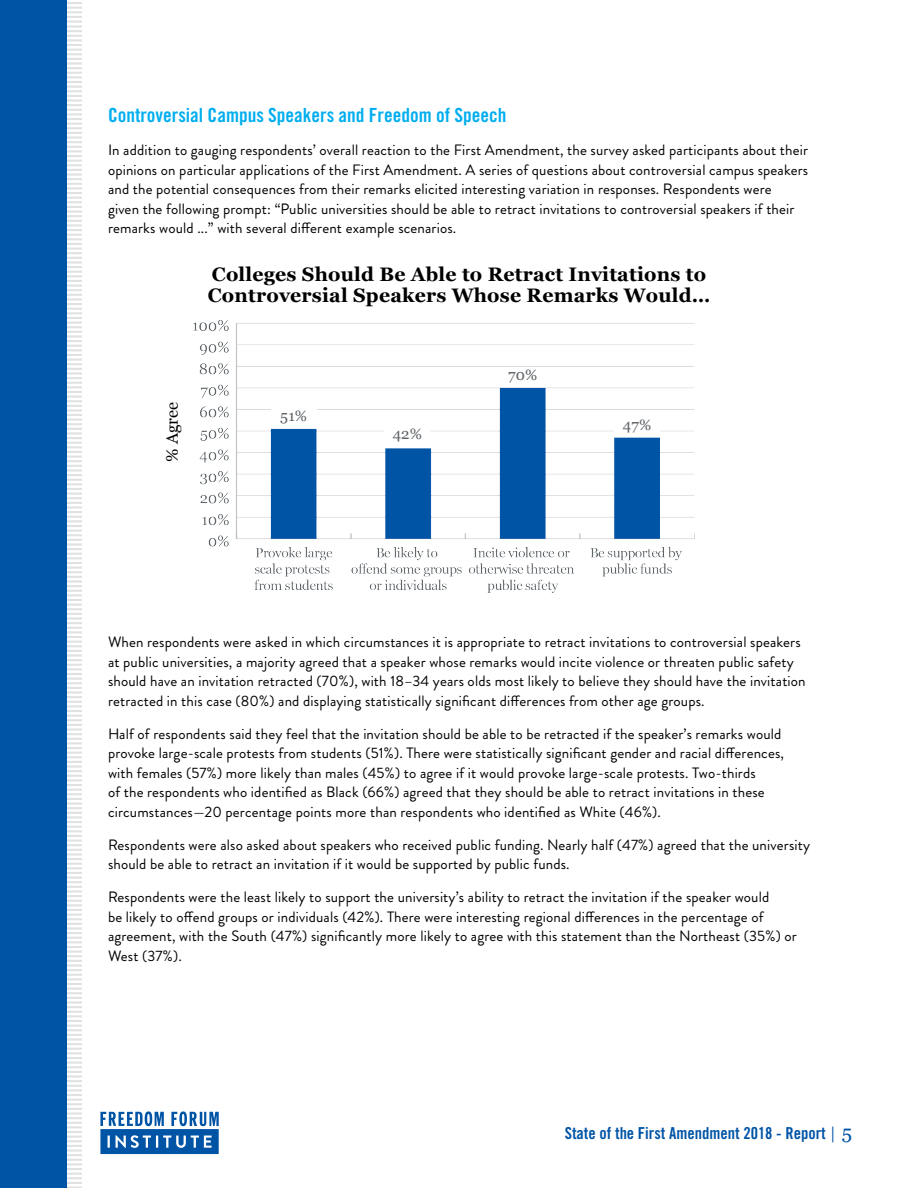
<style>
.page{position:relative;width:918px;height:1188px;background:#fff}
.page>*{position:absolute;margin:0;border:0;box-sizing:border-box;transform-origin:0 0}
.t1{font:700 19.5px/21px "Georgia";letter-spacing:.01em;color:#000}
.t2{font:19.5px "Trade Gothic LT Std Bd Cn 20";color:#00aeef}
.t3{font:16.5px "Trade Gothic LT Std Bd Cn 20";color:#0054a6}
.t4{font:16.5px "Georgia";color:#000}
.t5{font:15px/19.5px "Brandon Grotesque";letter-spacing:.01em;color:#000}
.t6{font:15px "Georgia";letter-spacing:.01em;color:#5e6367}
.s1{font-family:"Georgia"}
.s2{font-family:"Georgia";font-size:19.5px}
.s3{font-family:"Georgia";font-size:19.5px;color:#fff}
</style>
<div class="page">
<hr style="left:65px;top:25px;width:17px;height:3px;background:#c2c4c6">
<hr style="left:65px;top:224px;width:17px;height:3px;background:#c2c4c6">
<hr style="left:65px;top:136px;width:17px;height:3px;background:#c2c4c6">
<hr style="left:65px;top:335px;width:17px;height:3px;background:#c2c4c6">
<svg style="left:67px;top:229px;width:15px;height:16px"></svg>
<hr style="left:65px;top:247px;width:17px;height:3px;background:#c2c4c6">
<svg style="left:67px;top:30px;width:15px;height:30px"></svg>
<hr style="left:65px;top:62px;width:17px;height:3px;background:#c2c4c6">
<svg style="left:67px;top:252px;width:15px;height:7px"></svg>
<hr style="left:65px;top:261px;width:17px;height:3px;background:#c2c4c6">
<svg style="left:67px;top:141px;width:15px;height:30px"></svg>
<hr style="left:65px;top:173px;width:17px;height:3px;background:#c2c4c6">
<svg style="left:67px;top:340px;width:15px;height:30px"></svg>
<hr style="left:65px;top:372px;width:17px;height:3px;background:#c2c4c6">
<svg style="left:67px;top:67px;width:15px;height:30px"></svg>
<hr style="left:65px;top:99px;width:17px;height:3px;background:#c2c4c6">
<svg style="left:67px;top:266px;width:15px;height:30px"></svg>
<hr style="left:65px;top:298px;width:17px;height:3px;background:#c2c4c6">
<svg style="left:67px;top:178px;width:15px;height:30px"></svg>
<hr style="left:65px;top:210px;width:17px;height:3px;background:#c2c4c6">
<svg style="left:67px;top:377px;width:15px;height:30px"></svg>
<svg style="left:67px;top:104px;width:15px;height:30px"></svg>
<svg style="left:67px;top:303px;width:15px;height:30px"></svg>
<svg style="left:67px;top:215px;width:15px;height:7px"></svg>
<hr style="left:65px;top:409px;width:17px;height:3px;background:#c2c4c6">
<hr style="left:65px;top:617px;width:17px;height:3px;background:#c2c4c6">
<svg style="left:67px;top:414px;width:15px;height:16px"></svg>
<hr style="left:65px;top:432px;width:17px;height:3px;background:#c2c4c6">
<hr style="left:65px;top:728px;width:17px;height:3px;background:#c2c4c6">
<svg style="left:67px;top:511px;width:15px;height:30px"></svg>
<hr style="left:65px;top:543px;width:17px;height:3px;background:#c2c4c6">
<svg style="left:67px;top:622px;width:15px;height:30px"></svg>
<hr style="left:65px;top:654px;width:17px;height:3px;background:#c2c4c6">
<svg style="left:67px;top:437px;width:15px;height:30px"></svg>
<hr style="left:65px;top:469px;width:17px;height:3px;background:#c2c4c6">
<svg style="left:67px;top:733px;width:15px;height:30px"></svg>
<hr style="left:65px;top:765px;width:17px;height:3px;background:#c2c4c6">
<svg style="left:67px;top:548px;width:15px;height:30px"></svg>
<hr style="left:65px;top:580px;width:17px;height:3px;background:#c2c4c6">
<svg style="left:67px;top:659px;width:15px;height:30px"></svg>
<hr style="left:65px;top:691px;width:17px;height:3px;background:#c2c4c6">
<svg style="left:67px;top:474px;width:15px;height:30px"></svg>
<hr style="left:65px;top:506px;width:17px;height:3px;background:#c2c4c6">
<svg style="left:67px;top:696px;width:15px;height:30px"></svg>
<svg style="left:67px;top:585px;width:15px;height:30px"></svg>
<svg style="left:67px;top:770px;width:15px;height:30px"></svg>
<hr style="left:65px;top:802px;width:17px;height:3px;background:#c2c4c6">
<hr style="left:65px;top:1001px;width:17px;height:3px;background:#c2c4c6">
<svg style="left:67px;top:807px;width:15px;height:7px"></svg>
<hr style="left:65px;top:816px;width:17px;height:3px;background:#c2c4c6">
<hr style="left:65px;top:1112px;width:17px;height:3px;background:#c2c4c6">
<hr style="left:65px;top:927px;width:17px;height:3px;background:#c2c4c6">
<svg style="left:67px;top:1006px;width:15px;height:30px"></svg>
<hr style="left:65px;top:1038px;width:17px;height:3px;background:#c2c4c6">
<svg style="left:67px;top:821px;width:15px;height:30px"></svg>
<hr style="left:65px;top:853px;width:17px;height:3px;background:#c2c4c6">
<svg style="left:67px;top:1117px;width:15px;height:30px"></svg>
<hr style="left:65px;top:1149px;width:17px;height:3px;background:#c2c4c6">
<svg style="left:67px;top:932px;width:15px;height:30px"></svg>
<hr style="left:65px;top:964px;width:17px;height:3px;background:#c2c4c6">
<svg style="left:67px;top:1043px;width:15px;height:30px"></svg>
<hr style="left:65px;top:1075px;width:17px;height:3px;background:#c2c4c6">
<svg style="left:67px;top:858px;width:15px;height:30px"></svg>
<hr style="left:65px;top:890px;width:17px;height:3px;background:#c2c4c6">
<svg style="left:67px;top:895px;width:15px;height:30px"></svg>
<svg style="left:67px;top:1080px;width:15px;height:30px"></svg>
<svg style="left:67px;top:969px;width:15px;height:30px"></svg>
<svg style="left:67px;top:1154px;width:15px;height:34px"></svg>
<svg style="left:67px;top:2px;width:15px;height:16px"></svg>
<hr style="left:65px;top:20px;width:17px;height:3px;background:#c2c4c6">
<div style="left:0;top:0;width:67px;height:1188px;background:#0054a6"></div>
<svg style="left:100px;top:1111px;width:119px;height:43px"></svg>
<img style="left:193px;top:320px;width:502px;height:273px">
<div style="left:271px;top:409px;width:45px;height:16px;background:#fff"></div>
<div style="left:385px;top:428px;width:45px;height:16px;background:#fff"></div>
<div style="left:500px;top:368px;width:45px;height:16px;background:#fff"></div>
<div style="left:615px;top:418px;width:45px;height:17px;background:#fff"></div>
<h1 class="t2" style="left:108px;top:103px;width:400px">Controversial Campus Speakers and Freedom of Speech</h1>
<p class="t5" style="left:108px;top:140px;width:702px">In addition to gauging respondents’ overall reaction to the First Amendment, the survey asked participants about their opinions on particular applications of the First Amendment. A series of questions about controversial campus speakers and the potential consequences from their remarks elicited interesting variation in responses. Respondents were<br>given the following prompt: “Public universities should be able to retract invitations to controversial speakers if their remarks would ...” with several different example scenarios.</p>
<h1 class="t1" style="left:208px;top:264px;width:504px">Colleges Should Be Able to Retract Invitations to<br>Controversial Speakers Whose Remarks Would…</h1>
<p class="t4" style="left:162px;top:462px;width:62px;rotate:-90deg">% Agree</p>
<p class="t6" style="left:280px;top:406px;width:28px">51%</p>
<p class="t6" style="left:393px;top:425px;width:31px">42%</p>
<p class="t6" style="left:508px;top:365px;width:31px">70%</p>
<p class="t6" style="left:623px;top:416px;width:30px">47%</p>
<p class="t5" style="left:108px;top:632px;width:699px">When respondents were asked in which circumstances it is appropriate to retract invitations to controversial speakers at public universities, a majority agreed that a speaker whose remarks would incite violence or threaten public safety should have an invitation retracted (70%), with 18–34 years olds most likely to believe they should have the invitation retracted in this case (80%) and displaying statistically significant differences from other age groups.</p>
<p class="t5" style="left:108px;top:724px;width:678px">Half of respondents said they feel that the invitation should be able to be retracted if the speaker’s remarks would provoke large-scale protests from students (51%). There were statistically significant gender and racial differences, with females (57%) more likely than males (45%) to agree if it would provoke large-scale protests. Two-thirds<br>of the respondents who identified as Black (66%) agreed that they should be able to retract invitations in these circumstances—20 percentage points more than respondents who identified as White (46%).</p>
<p class="t5" style="left:108px;top:835px;width:704px">Respondents were also asked about speakers who received public funding. Nearly half (47%) agreed that the university should be able to retract an invitation if it would be supported by public funds.</p>
<p class="t5" style="left:108px;top:887px;width:690px">Respondents were the least likely to support the university’s ability to retract the invitation if the speaker would<br>be likely to offend groups or individuals (42%). There were interesting regional differences in the percentage of agreement, with the South (47%) significantly more likely to agree with this statement than the Northeast (35%) or West (37%).</p>
<p class="t3" style="left:565px;top:1123px;width:310px">State of the First Amendment 2018 - Report <span class="s1">|</span> <span class="s2">5</span><span class="s3">5 5</span></p>
</div>
